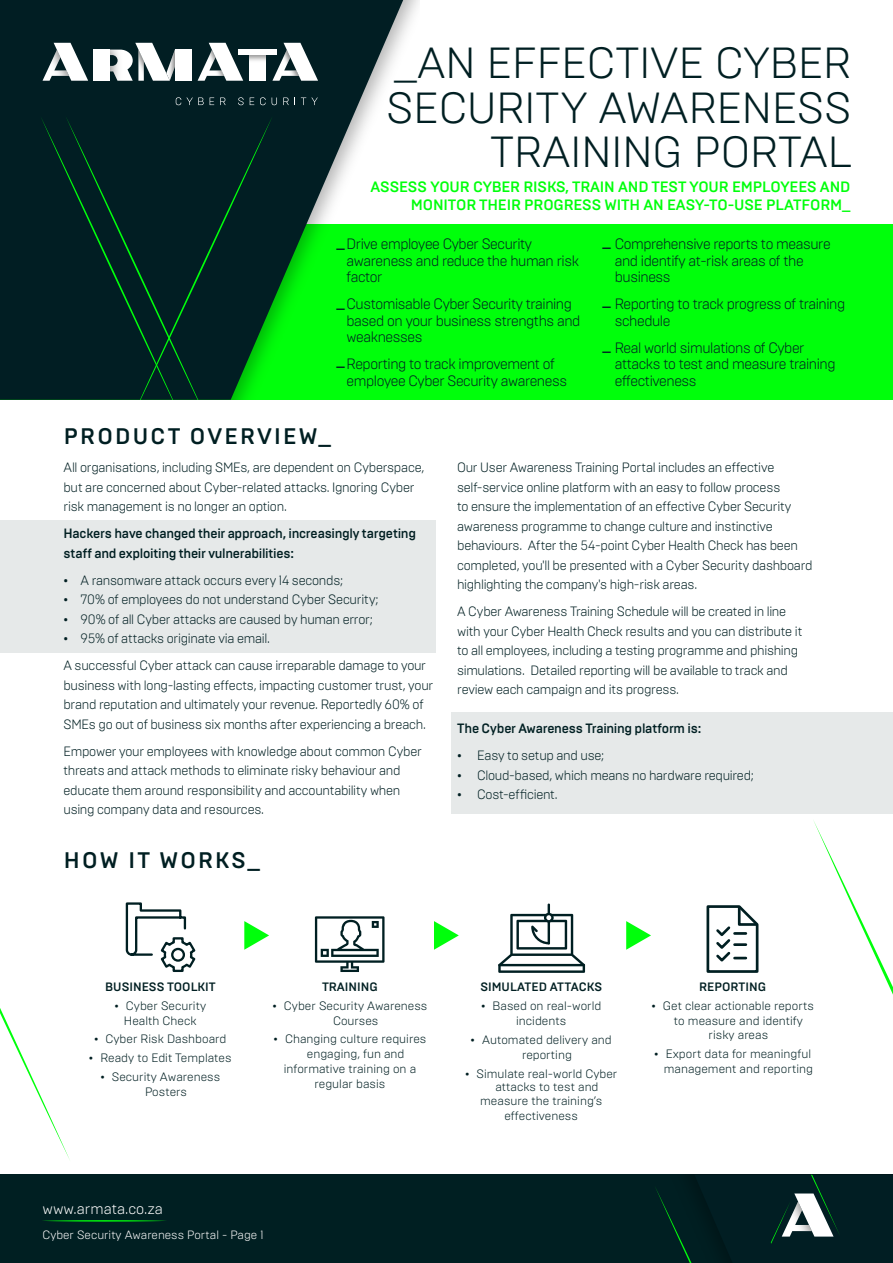
<style>
.page{position:relative;width:893px;height:1263px;background:#fff}
.page>*{position:absolute;margin:0;border:0;box-sizing:border-box;transform-origin:0 0}
.t1{font:300 43.5px "Brutal Type";color:#001f22}
.t2{font:500 22.5px "Brutal Type";letter-spacing:.1em;color:#001f22}
.t3{font:300 15px/16.5px "Brutal Type";letter-spacing:-.03em;color:#001f22;scale:.96 1}
.t4{font:500 15px/18px "Brutal Type";letter-spacing:-.01em;color:#00ff0b;text-align:right}
.t5{font:300 15px "Brutal Type";color:#fff}
.t6{font:500 15px "Brutal Type";color:#001f22}
.t7{font:300 13.5px/19.5px "Brutal Type";letter-spacing:-.02em;color:#001f22}
.t8{font:500 13.5px "Brutal Type";letter-spacing:-.02em;color:#001f22}
.t9{font:300 12.15px/14.9px "Brutal Type";color:#001f22}
.t10{font:500 12.15px "Brutal Type";color:#001f22}
.t11{font:300 12px "Brutal Type";color:#fff}
</style>
<div class="page">
<div style="left:452px;top:712px;width:441px;height:101px;background:#e6e9e9"></div>
<div style="left:0;top:224px;width:893px;height:176px;background:#00ff0b"></div>
<svg style="left:0;top:0;width:403px;height:400px;fill:#011e23"></svg>
<svg style="left:176px;top:97px;width:5px;height:8px"></svg>
<svg style="left:187px;top:98px;width:17px;height:7px"></svg>
<svg style="left:210px;top:98px;width:4px;height:7px"></svg>
<svg style="left:220px;top:98px;width:6px;height:7px"></svg>
<svg style="left:238px;top:97px;width:6px;height:8px"></svg>
<svg style="left:250px;top:98px;width:4px;height:7px"></svg>
<svg style="left:260px;top:97px;width:6px;height:8px"></svg>
<svg style="left:272px;top:98px;width:5px;height:7px"></svg>
<svg style="left:283px;top:98px;width:6px;height:7px"></svg>
<svg style="left:295px;top:98px;width:23px;height:7px"></svg>
<svg style="left:43px;top:43px;width:45px;height:38px"></svg>
<svg style="left:198px;top:43px;width:45px;height:38px"></svg>
<svg style="left:272px;top:43px;width:46px;height:38px"></svg>
<svg style="left:249px;top:55px;width:17px;height:26px"></svg>
<svg style="left:249px;top:55px;width:17px;height:1px"></svg>
<div style="left:239px;top:50px;width:38px;height:5px;background:#fff"></div>
<div style="left:175px;top:50px;width:17px;height:31px;background:#fff"></div>
<svg style="left:109px;top:43px;width:66px;height:38px"></svg>
<div style="left:93px;top:50px;width:16px;height:31px;background:#fff"></div>
<div style="left:40px;top:116px;width:233px;height:284px;background:#011e23"></div>
<div style="left:0;top:1175px;width:893px;height:88px;background:#001f22"></div>
<svg style="left:42px;top:1220px;width:124px;height:1px"></svg>
<svg style="left:0;top:1008px;width:70px;height:152px"></svg>
<div style="left:0;top:520px;width:436px;height:133px;background:#e6e9e9"></div>
<svg style="left:498px;top:903px;width:87px;height:70px"></svg>
<svg style="left:125px;top:902px;width:71px;height:70px"></svg>
<svg style="left:315px;top:916px;width:70px;height:56px"></svg>
<svg style="left:244px;top:921px;width:25px;height:29px"></svg>
<svg style="left:434px;top:921px;width:25px;height:29px"></svg>
<svg style="left:626px;top:820px;width:267px;height:443px"></svg>
<p class="t1" style="left:394px;top:36px;width:459px">_AN EFFECTIVE CYBER</p>
<p class="t1" style="left:386px;top:81px;width:467px">SECURITY AWARENESS</p>
<p class="t1" style="left:490px;top:126px;width:364px">TRAINING PORTAL</p>
<p class="t4" style="left:371px;top:178px;width:481px">ASSESS YOUR CYBER RISKS, TRAIN AND TEST YOUR EMPLOYEES AND<br>MONITOR THEIR PROGRESS WITH AN EASY-TO-USE PLATFORM_</p>
<p class="t3" style="left:347px;top:236px;width:244px">Drive employee Cyber Security awareness and reduce the human risk factor</p>
<p class="t3" style="left:347px;top:296px;width:245px">Customisable Cyber Security training based on your business strengths and weaknesses</p>
<p class="t3" style="left:347px;top:356px;width:231px">Reporting to track improvement of employee Cyber Security awareness</p>
<p class="t6" style="left:336px;top:233px;width:10px">_</p>
<p class="t6" style="left:336px;top:293px;width:10px">_</p>
<p class="t6" style="left:336px;top:352px;width:10px">_</p>
<p class="t3" style="left:615px;top:236px;width:226px">Comprehensive reports to measure and identify at-risk areas of the business</p>
<p class="t3" style="left:615px;top:296px;width:242px">Reporting to track progress of training schedule</p>
<p class="t3" style="left:615px;top:339px;width:231px">Real world simulations of Cyber attacks to test and measure training effectiveness</p>
<p class="t6" style="left:603px;top:233px;width:10px">_</p>
<p class="t6" style="left:603px;top:292px;width:10px">_</p>
<p class="t6" style="left:603px;top:337px;width:10px">_</p>
<p class="t2" style="left:64px;top:423px;width:269px">PRODUCT OVERVIEW_</p>
<p class="t7" style="left:64px;top:458px;width:362px">All organisations, including SMEs, are dependent on Cyberspace, but are concerned about Cyber-related attacks. Ignoring Cyber risk management is no longer an option.</p>
<p class="t8" style="left:64px;top:525px;width:354px">Hackers have changed their approach, increasingly targeting</p>
<p class="t8" style="left:64px;top:545px;width:232px">staff and exploiting their vulnerabilities:</p>
<p class="t7" style="left:64px;top:570px;width:281px">• A ransomware attack occurs every 14 seconds;</p>
<p class="t7" style="left:64px;top:590px;width:316px">• 70% of employees do not understand Cyber Security;</p>
<p class="t7" style="left:64px;top:609px;width:311px">• 90% of all Cyber attacks are caused by human error;</p>
<p class="t7" style="left:64px;top:629px;width:208px">• 95% of attacks originate via email.</p>
<p class="t7" style="left:64px;top:656px;width:371px">A successful Cyber attack can cause irreparable damage to your business with long-lasting effects, impacting customer trust, your brand reputation and ultimately your revenue. Reportedly 60% of SMEs go out of business six months after experiencing a breach.</p>
<p class="t7" style="left:64px;top:741px;width:360px">Empower your employees with knowledge about common Cyber threats and attack methods to eliminate risky behaviour and educate them around responsibility and accountability when</p>
<p class="t7" style="left:64px;top:800px;width:202px">using company data and resources.</p>
<p class="t2" style="left:64px;top:847px;width:198px">HOW IT WORKS_</p>
<p class="t7" style="left:457px;top:458px;width:319px">Our User Awareness Training Portal includes an effective</p>
<p class="t7" style="left:457px;top:477px;width:357px">self-service online platform with an easy to follow process<br>to ensure the implementation of an effective Cyber Security awareness programme to change culture and instinctive behaviours. After the 54-point Cyber Health Check has been completed, you'll be presented with a Cyber Security dashboard highlighting the company's high-risk areas.</p>
<p class="t7" style="left:457px;top:602px;width:347px">A Cyber Awareness Training Schedule will be created in line with your Cyber Health Check results and you can distribute it to all employees, including a testing programme and phishing simulations. Detailed reporting will be available to track and</p>
<p class="t7" style="left:457px;top:680px;width:223px">review each campaign and its progress.</p>
<p class="t8" style="left:457px;top:720px;width:246px">The Cyber Awareness Training platform is:</p>
<p class="t7" style="left:457px;top:746px;width:148px">• Easy to setup and use;</p>
<p class="t7" style="left:457px;top:765px;width:298px">• Cloud-based, which means no hardware required;</p>
<p class="t7" style="left:457px;top:785px;width:102px">• Cost-efficient.</p>
<p class="t10" style="left:105px;top:979px;width:112px">BUSINESS TOOLKIT</p>
<p class="t9" style="left:115px;top:998px;width:93px">• Cyber Security</p>
<p class="t9" style="left:124px;top:1013px;width:74px">Health Check</p>
<p class="t9" style="left:94px;top:1032px;width:134px">• Cyber Risk Dashboard</p>
<p class="t9" style="left:89px;top:1051px;width:144px">• Ready to Edit Templates</p>
<p class="t9" style="left:100px;top:1069px;width:121px">• Security Awareness</p>
<p class="t9" style="left:145px;top:1084px;width:44px">Posters</p>
<p class="t10" style="left:322px;top:979px;width:57px">TRAINING</p>
<p class="t9" style="left:333px;top:998px;width:96px;text-indent:-61px">• Cyber Security Awareness<br>Courses</p>
<p class="t9" style="left:307px;top:1032px;width:121px;text-indent:-33px">• Changing culture requires engaging, fun and</p>
<p class="t9" style="left:284px;top:1061px;width:134px;text-align:center">informative training on a regular basis</p>
<p class="t5" style="left:43px;top:1200px;width:122px">www.armata.co.za</p>
<p class="t11" style="left:43px;top:1227px;width:222px">Cyber Security Awareness Portal - Page 1</p>
<p class="t10" style="left:480px;top:980px;width:123px">SIMULATED ATTACKS</p>
<p class="t9" style="left:481px;top:998px;width:122px">• Based on real-world</p>
<p class="t9" style="left:516px;top:1013px;width:52px">incidents</p>
<p class="t9" style="left:522px;top:1032px;width:91px;text-indent:-51px">• Automated delivery and reporting</p>
<p class="t9" style="left:495px;top:1067px;width:124px;line-height:13.5px;text-indent:-30px">• Simulate real-world Cyber attacks to test and</p>
<p class="t9" style="left:480px;top:1093px;width:123px">measure the training’s</p>
<p class="t9" style="left:504px;top:1108px;width:75px">effectiveness</p>
<p class="t10" style="left:699px;top:979px;width:68px">REPORTING</p>
<p class="t9" style="left:651px;top:998px;width:164px">• Get clear actionable reports</p>
<p class="t9" style="left:674px;top:1013px;width:130px">to measure and identify</p>
<p class="t9" style="left:709px;top:1028px;width:61px">risky areas</p>
<p class="t9" style="left:654px;top:1047px;width:160px;text-align:right">• Export data for meaningful management and reporting</p>
</div>
